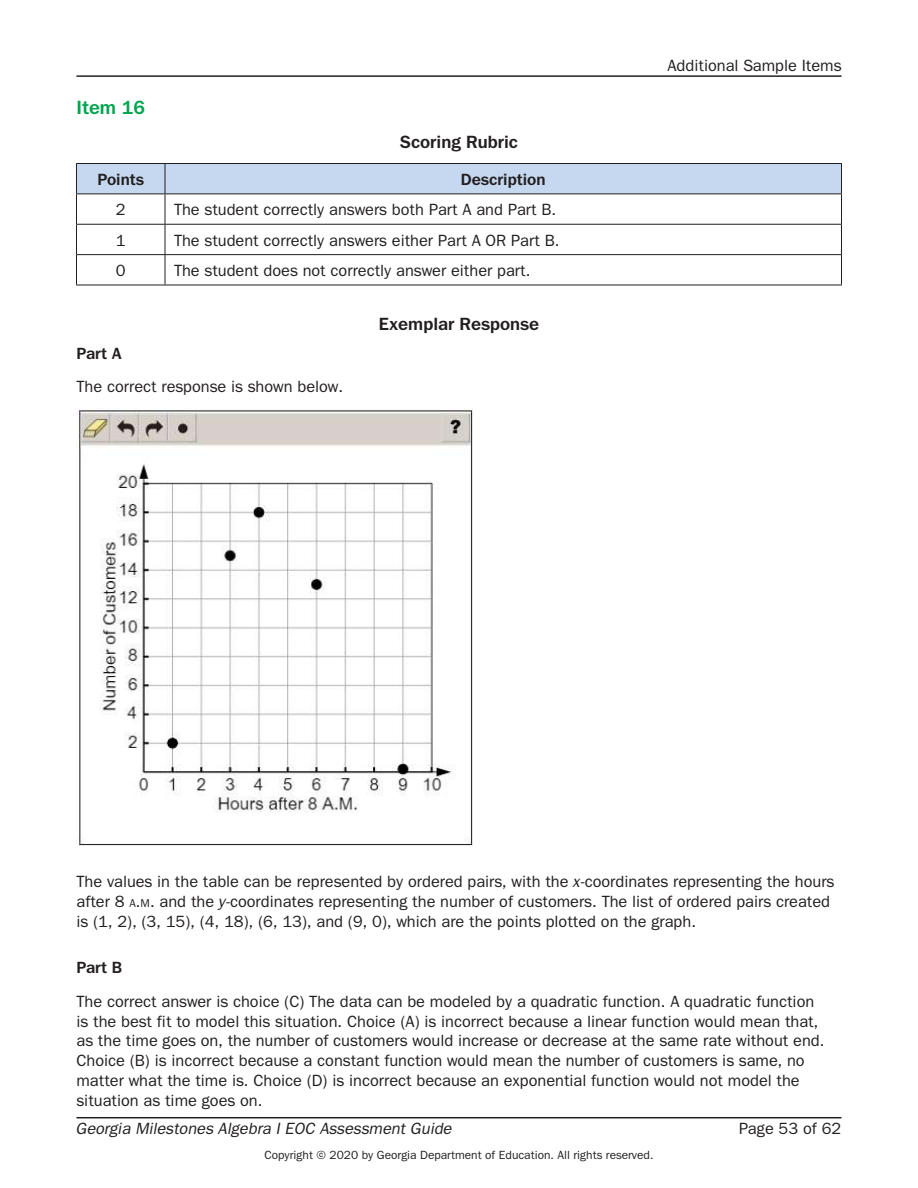
<style>
.page{position:relative;width:918px;height:1188px;background:#fff}
.page>*{position:absolute;margin:0;border:0;box-sizing:border-box;transform-origin:0 0}
.t1{font:700 19.5px "Tee Franklin";color:#00a54f}
.t2{font:700 18px "Tee Franklin";color:#231f20}
.t3{font:500 16.5px/19.8px "Tee Franklin";color:#231f20}
.t4{font:italic 500 16.5px "Tee Franklin";color:#231f20}
.t5{font:700 16.5px "Tee Franklin";color:#231f20}
.t6{font:500 12px "Tee Franklin";color:#231f20}
.s1{font-style:italic}
.s2{font-size:11.55px}
.s3{font-style:inherit}
</style>
<div class="page">
<hr style="left:76px;top:1117px;width:766px;height:1px;background:#231f20">
<hr style="left:76px;top:75px;width:766px;height:2px;background:#231f20">
<div style="left:77px;top:164px;width:764px;height:30px;background:#c6d8ef"></div>
<hr style="left:76px;top:163px;width:89px;height:1px;background:#231f20">
<hr style="left:76px;top:164px;width:1px;height:30px;background:#231f20">
<hr style="left:165px;top:163px;width:677px;height:1px;background:#231f20">
<hr style="left:165px;top:164px;width:1px;height:30px;background:#231f20">
<hr style="left:841px;top:164px;width:1px;height:30px;background:#231f20">
<hr style="left:76px;top:194px;width:89px;height:1px;background:#231f20">
<hr style="left:76px;top:194px;width:1px;height:30px;background:#231f20">
<hr style="left:165px;top:194px;width:677px;height:1px;background:#231f20">
<hr style="left:165px;top:194px;width:1px;height:30px;background:#231f20">
<hr style="left:841px;top:194px;width:1px;height:30px;background:#231f20">
<hr style="left:76px;top:224px;width:89px;height:1px;background:#231f20">
<svg style="left:76px;top:225px;width:1px;height:29px"></svg>
<hr style="left:165px;top:224px;width:677px;height:1px;background:#231f20">
<svg style="left:165px;top:225px;width:1px;height:29px"></svg>
<svg style="left:841px;top:225px;width:1px;height:29px"></svg>
<hr style="left:76px;top:254px;width:89px;height:1px;background:#231f20">
<hr style="left:76px;top:255px;width:1px;height:30px;background:#231f20">
<hr style="left:76px;top:285px;width:89px;height:1px;background:#231f20">
<hr style="left:165px;top:254px;width:677px;height:1px;background:#231f20">
<hr style="left:165px;top:255px;width:1px;height:30px;background:#231f20">
<hr style="left:841px;top:255px;width:1px;height:30px;background:#231f20">
<hr style="left:165px;top:285px;width:677px;height:1px;background:#231f20">
<img style="left:76px;top:409px;width:397px;height:436px">
<p class="t1" style="left:76px;top:95px;width:70px">Item 16</p>
<p class="t2" style="left:400px;top:131px;width:120px">Scoring Rubric</p>
<p class="t5" style="left:97px;top:170px;width:48px">Points</p>
<p class="t5" style="left:461px;top:170px;width:86px">Description</p>
<p class="t3" style="left:116px;top:200px;width:11px">2</p>
<p class="t3" style="left:174px;top:200px;width:381px">The student correctly answers both Part A and Part B.</p>
<p class="t3" style="left:116px;top:230px;width:11px">1</p>
<p class="t3" style="left:174px;top:230px;width:384px">The student correctly answers either Part A OR Part B.</p>
<p class="t3" style="left:116px;top:261px;width:11px">0</p>
<p class="t3" style="left:174px;top:261px;width:355px">The student does not correctly answer either part.</p>
<p class="t2" style="left:379px;top:314px;width:162px">Exemplar Response</p>
<p class="t5" style="left:76px;top:344px;width:47px">Part A</p>
<p class="t3" style="left:76px;top:377px;width:265px">The correct response is shown below.</p>
<p class="t3" style="left:667px;top:55px;width:176px">Additional Sample Items</p>
<p class="t3" style="left:76px;top:872px;width:759px">The values in the table can be represented by ordered pairs, with the <span class="s1">x</span>-coordinates representing the hours after 8 <span class="s2">a</span><span class="s3">.</span><span class="s2">m</span><span class="s3">.</span> and the <span class="s1">y</span>-coordinates representing the number of customers. The list of ordered pairs created is (1, 2), (3, 15), (4, 18), (6, 13), and (9, 0), which are the points plotted on the graph.</p>
<p class="t5" style="left:76px;top:958px;width:47px">Part B</p>
<p class="t3" style="left:76px;top:991px;width:747px">The correct answer is choice (C) The data can be modeled by a quadratic function. A quadratic function is the best fit to model this situation. Choice (A) is incorrect because a linear function would mean that, as the time goes on, the number of customers would increase or decrease at the same rate without end.<br>Choice (B) is incorrect because a constant function would mean the number of customers is same, no matter what the time is. Choice (D) is incorrect because an exponential function would not model the situation as time goes on.</p>
<p class="t4" style="left:76px;top:1119px;width:377px">Georgia Milestones Algebra I EOC Assessment Guide</p>
<p class="t3" style="left:739px;top:1119px;width:104px">Page 53 of 62</p>
<p class="t6" style="left:265px;top:1148px;width:390px">Copyright © 2020 by Georgia Department of Education. All rights reserved.</p>
</div>
